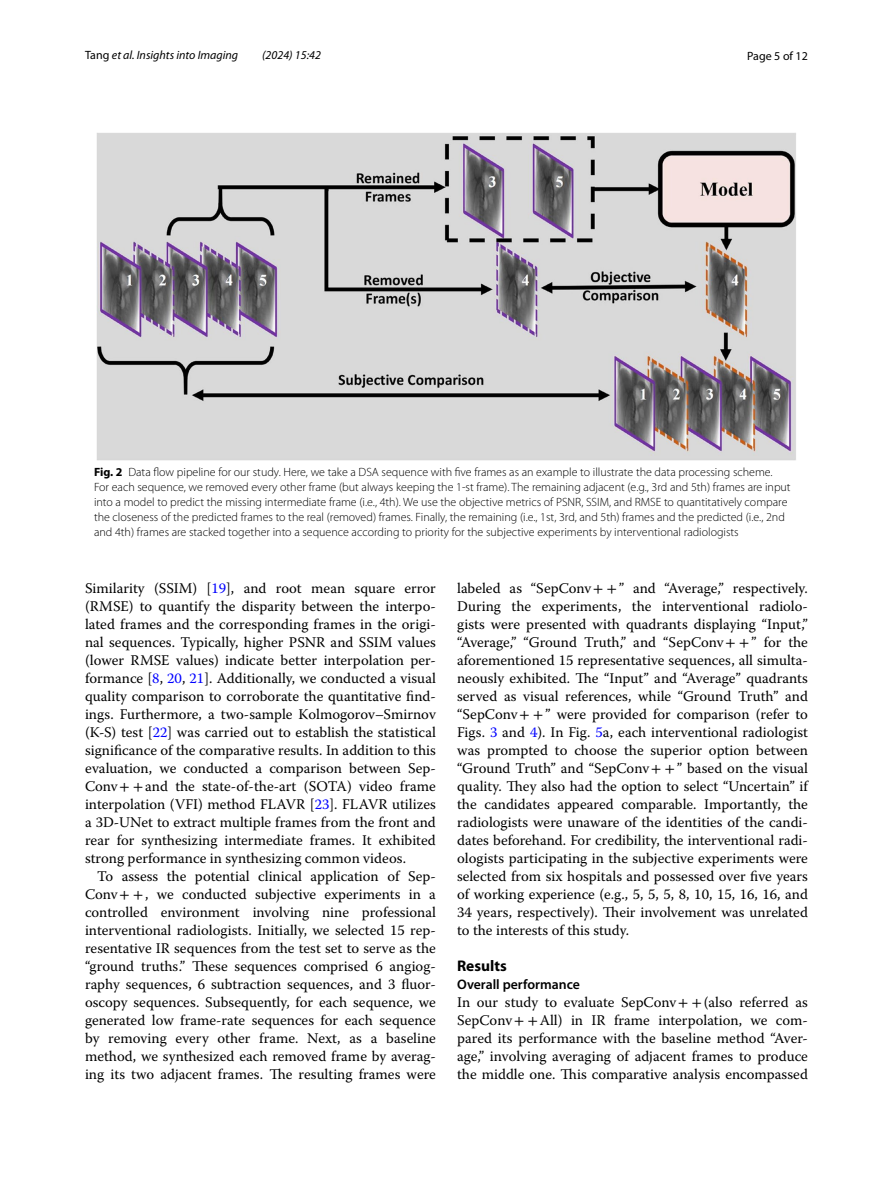
<style>
.page{position:relative;width:893px;height:1187px;background:#fff}
.page>*{position:absolute;margin:0;border:0;box-sizing:border-box;transform-origin:0 0}
.t1{font:700 15.45px "Myriad Pro";color:#000}
.t2{font:14.7px/18px "Warnock Pro";color:#000;text-align:justify}
.t3{font:600 13.8px "Myriad Pro";color:#000}
.t4{font:300 12px/15px "Myriad Pro";color:#000}
.t5{font:italic 12px "Myriad Pro";color:#000}
.t6{font:12px "Myriad Pro";color:#000}
.s1{font-style:normal}
.s2{font-weight:700}
.s3{color:#00f}
.s4{font-family:"STIX"}
</style>
<div class="page">
<img style="left:96px;top:133px;width:700px;height:328px">
<p class="t5" style="left:85px;top:48px;width:155px"><span class="s1">Tang</span> et al. Insights into Imaging</p>
<p class="t5" style="left:262px;top:48px;width:60px">(2024) 15:42</p>
<p class="t6" style="left:747px;top:48px;width:62px">Page 5 of 12</p>
<p class="t4" style="left:94px;top:465px;width:698px"><span class="s2">Fig. 2</span> Data flow pipeline for our study. Here, we take a DSA sequence with five frames as an example to illustrate the data processing scheme.<br>For each sequence, we removed every other frame (but always keeping the 1-st frame). The remaining adjacent (e.g., 3rd and 5th) frames are input into a model to predict the missing intermediate frame (i.e., 4th). We use the objective metrics of PSNR, SSIM, and RMSE to quantitatively compare the closeness of the predicted frames to the real (removed) frames. Finally, the remaining (i.e., 1st, 3rd, and 5th) frames and the predicted (i.e., 2nd and 4th) frames are stacked together into a sequence according to priority for the subjective experiments by interventional radiologists</p>
<p class="t2" style="left:85px;top:578px;width:352px">Similarity (SSIM) [<span class="s3">19</span>], and root mean square error (RMSE) to quantify the disparity between the interpo&shy;lated frames and the corresponding frames in the origi&shy;nal sequences. Typically, higher PSNR and SSIM values (lower RMSE values) indicate better interpolation per&shy;formance [<span class="s3">8</span>, <span class="s3">20</span>, <span class="s3">21</span>]. Additionally, we conducted a visual quality comparison to corroborate the quantitative find&shy;ings. Furthermore, a two-sample Kolmogorov–Smirnov (K-S) test [<span class="s3">22</span>] was carried out to establish the statistical significance of the comparative results. In addition to this evaluation, we conducted a comparison between Sep-Conv<span class="s4">+ +</span>and the state-of-the-art (SOTA) video frame interpolation (VFI) method FLAVR [<span class="s3">23</span>]. FLAVR utilizes a 3D-UNet to extract multiple frames from the front and rear for synthesizing intermediate frames. It exhibited strong performance in synthesizing common videos.</p>
<p class="t2" style="left:85px;top:866px;width:352px;text-indent:12px">To assess the potential clinical application of Sep-Conv<span class="s4">+ +</span>, we conducted subjective experiments in a controlled environment involving nine professional interventional radiologists. Initially, we selected 15 rep&shy;resentative IR sequences from the test set to serve as the “ground truths.” These sequences comprised 6 angiog&shy;raphy sequences, 6 subtraction sequences, and 3 fluor&shy;oscopy sequences. Subsequently, for each sequence, we generated low frame-rate sequences for each sequence by removing every other frame. Next, as a baseline method, we synthesized each removed frame by averag&shy;ing its two adjacent frames. The resulting frames were</p>
<p class="t2" style="left:457px;top:578px;width:352px">labeled as “SepConv<span class="s4">+ +</span>” and “Average,” respectively.<br>During the experiments, the interventional radiolo&shy;gists were presented with quadrants displaying “Input,” “Average,” “Ground Truth,” and “SepConv<span class="s4">+ +</span>” for the aforementioned 15 representative sequences, all simulta&shy;neously exhibited. The “Input” and “Average” quadrants served as visual references, while “Ground Truth” and “SepConv<span class="s4">+ +</span>” were provided for comparison (refer to Figs. <span class="s3">3</span> and <span class="s3">4</span>). In Fig. <span class="s3">5</span>a, each interventional radiologist was prompted to choose the superior option between “Ground Truth” and “SepConv<span class="s4">+ +</span>” based on the visual quality. They also had the option to select “Uncertain” if the candidates appeared comparable. Importantly, the radiologists were unaware of the identities of the candi&shy;dates beforehand. For credibility, the interventional radi&shy;ologists participating in the subjective experiments were selected from six hospitals and possessed over five years of working experience (e.g., 5, 5, 5, 8, 10, 15, 16, 16, and 34 years, respectively). Their involvement was unrelated to the interests of this study.</p>
<p class="t1" style="left:457px;top:955px;width:51px">Results</p>
<p class="t3" style="left:457px;top:975px;width:124px">Overall performance</p>
<p class="t2" style="left:457px;top:992px;width:352px">In our study to evaluate SepConv<span class="s4">+ +</span>(also referred as SepConv<span class="s4">+ +</span>All) in IR frame interpolation, we com&shy;pared its performance with the baseline method “Aver&shy;age,” involving averaging of adjacent frames to produce the middle one. This comparative analysis encompassed</p>
</div>
